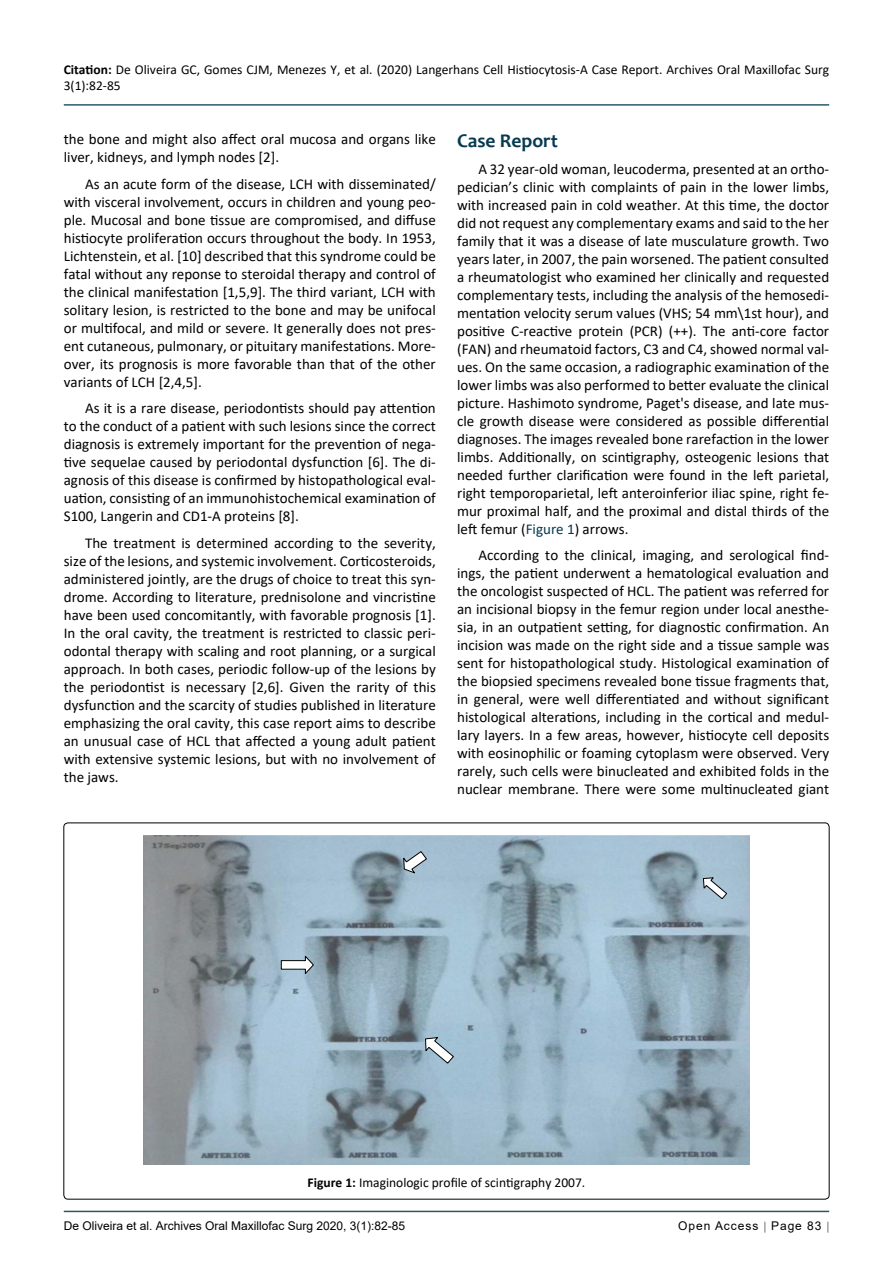
<style>
.page{position:relative;width:893px;height:1263px;background:#fff}
.page>*{position:absolute;margin:0;border:0;box-sizing:border-box;transform-origin:0 0}
.t1{font:700 19.5px "Candara";color:#073950}
.t2{font:15px/18px "Calibri";color:#000;text-align:justify}
.t3{font:13.5px/16.2px "Calibri";color:#000}
.t4{font:12px "Arial";color:#000}
.t5{font:12px "Arial";letter-spacing:.08em;color:#000}
.s1{font-weight:700}
.s2{color:#073950}
</style>
<div class="page">
<hr style="left:64px;top:1211px;width:765px;height:1px;background:#073950">
<hr style="left:64px;top:104px;width:765px;height:2px;background:#073950">
<img style="left:143px;top:835px;width:607px;height:329px">
<svg style="left:402px;top:850px;width:26px;height:25px"></svg>
<svg style="left:280px;top:955px;width:35px;height:21px"></svg>
<svg style="left:424px;top:1036px;width:31px;height:28px"></svg>
<svg style="left:702px;top:877px;width:26px;height:23px"></svg>
<p class="t3" style="left:64px;top:61px;width:767px"><span class="s1">Citation:</span> De Oliveira GC, Gomes CJM, Menezes Y, et al. (2020) Langerhans Cell Histiocytosis-A Case Report. Archives Oral Maxillofac Surg<br>3(1):82-85</p>
<p class="t2" style="left:64px;top:130px;width:374px">the bone and might also affect oral mucosa and organs like liver, kidneys, and lymph nodes [2].</p>
<p class="t2" style="left:64px;top:174px;width:374px;text-indent:21px">As an acute form of the disease, LCH with disseminated/ with visceral involvement, occurs in children and young peo&shy;ple. Mucosal and bone tissue are compromised, and diffuse histiocyte proliferation occurs throughout the body. In 1953, Lichtenstein, et al. [10] described that this syndrome could be fatal without any reponse to steroidal therapy and control of the clinical manifestation [1,5,9]. The third variant, LCH with solitary lesion, is restricted to the bone and may be unifocal or multifocal, and mild or severe. It generally does not pres&shy;ent cutaneous, pulmonary, or pituitary manifestations. More&shy;over, its prognosis is more favorable than that of the other variants of LCH [2,4,5].</p>
<p class="t2" style="left:64px;top:399px;width:374px;text-indent:21px">As it is a rare disease, periodontists should pay attention to the conduct of a patient with such lesions since the correct diagnosis is extremely important for the prevention of nega&shy;tive sequelae caused by periodontal dysfunction [6]. The di&shy;agnosis of this disease is confirmed by histopathological eval&shy;uation, consisting of an immunohistochemical examination of S100, Langerin and CD1-A proteins [8].</p>
<p class="t2" style="left:64px;top:533px;width:374px;text-indent:21px">The treatment is determined according to the severity, size of the lesions, and systemic involvement. Corticosteroids, administered jointly, are the drugs of choice to treat this syn&shy;drome. According to literature, prednisolone and vincristine have been used concomitantly, with favorable prognosis [1].<br>In the oral cavity, the treatment is restricted to classic peri&shy;odontal therapy with scaling and root planning, or a surgical approach. In both cases, periodic follow-up of the lesions by the periodontist is necessary [2,6]. Given the rarity of this dysfunction and the scarcity of studies published in literature emphasizing the oral cavity, this case report aims to describe an unusual case of HCL that affected a young adult patient with extensive systemic lesions, but with no involvement of the jaws.</p>
<h1 class="t1" style="left:457px;top:129px;width:102px">Case Report</h1>
<p class="t2" style="left:457px;top:159px;width:374px;text-indent:21px">A 32 year-old woman, leucoderma, presented at an ortho&shy;pedician’s clinic with complaints of pain in the lower limbs, with increased pain in cold weather. At this time, the doctor did not request any complementary exams and said to the her family that it was a disease of late musculature growth. Two years later, in 2007, the pain worsened. The patient consulted a rheumatologist who examined her clinically and requested complementary tests, including the analysis of the hemosedi&shy;mentation velocity serum values (VHS; 54 mm\1st hour), and positive C-reactive protein (PCR) (++). The anti-core factor (FAN) and rheumatoid factors, C3 and C4, showed normal val&shy;ues. On the same occasion, a radiographic examination of the lower limbs was also performed to better evaluate the clinical picture. Hashimoto syndrome, Paget's disease, and late mus&shy;cle growth disease were considered as possible differential diagnoses. The images revealed bone rarefaction in the lower limbs. Additionally, on scintigraphy, osteogenic lesions that needed further clarification were found in the left parietal, right temporoparietal, left anteroinferior iliac spine, right fe&shy;mur proximal half, and the proximal and distal thirds of the left femur (<span class="s2">Figure 1</span>) arrows.</p>
<p class="t2" style="left:457px;top:546px;width:374px;text-indent:21px">According to the clinical, imaging, and serological find&shy;ings, the patient underwent a hematological evaluation and the oncologist suspected of HCL. The patient was referred for an incisional biopsy in the femur region under local anesthe&shy;sia, in an outpatient setting, for diagnostic confirmation. An incision was made on the right side and a tissue sample was sent for histopathological study. Histological examination of the biopsied specimens revealed bone tissue fragments that, in general, were well differentiated and without significant histological alterations, including in the cortical and medul&shy;lary layers. In a few areas, however, histiocyte cell deposits with eosinophilic or foaming cytoplasm were observed. Very rarely, such cells were binucleated and exhibited folds in the nuclear membrane. There were some multinucleated giant</p>
<p class="t3" style="left:308px;top:1174px;width:279px"><span class="s1">Figure 1:</span> Imaginologic profile of scintigraphy 2007.</p>
<p class="t4" style="left:64px;top:1217px;width:343px">De Oliveira et al. Archives Oral Maxillofac Surg 2020, 3(1):82-85</p>
<p class="t5" style="left:678px;top:1217px;width:145px">Open Access Page 83</p>
</div>
